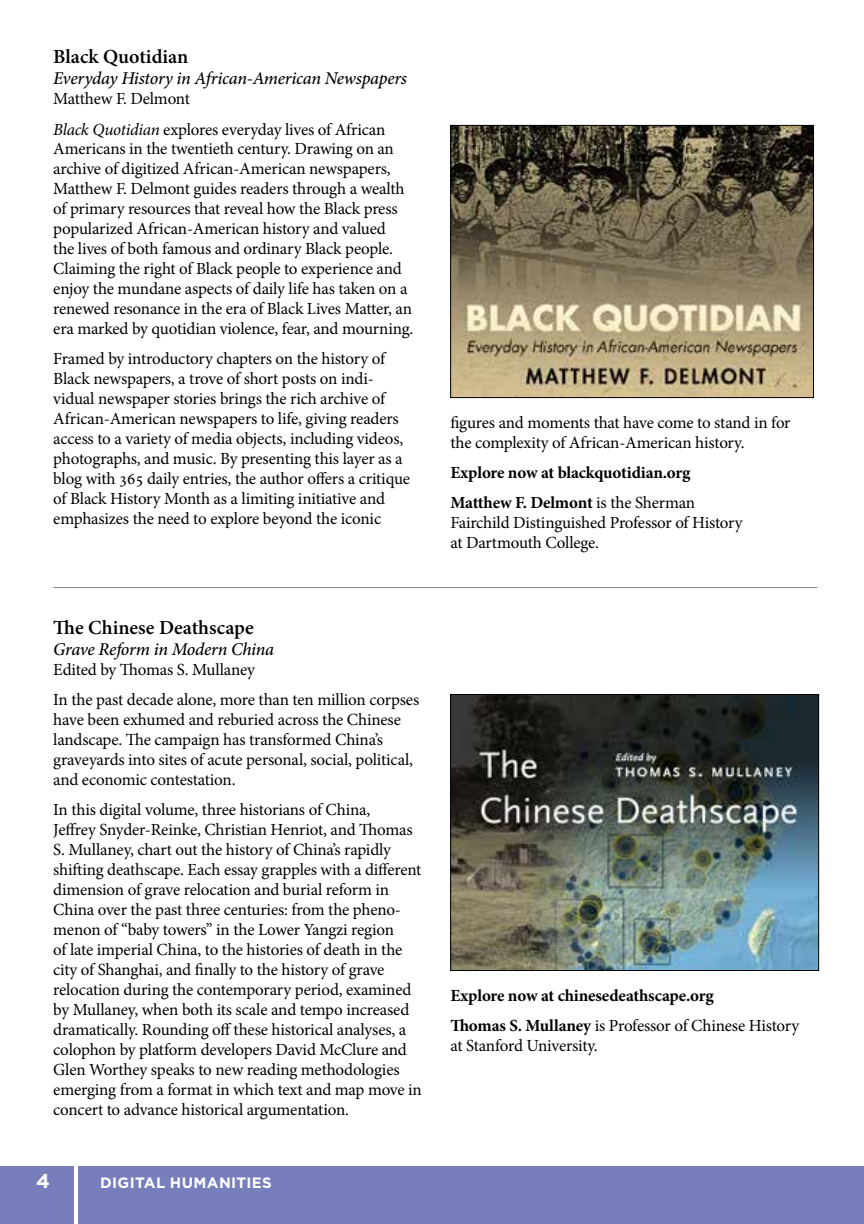
<style>
.page{position:relative;width:864px;height:1224px;background:#fff}
.page>*{position:absolute;margin:0;border:0;box-sizing:border-box;transform-origin:0 0}
.t1{font:600 20px "Minion Pro";color:#000}
.t2{font:700 20px "Gotham";color:#fff}
.t3{font:italic 500 18px "Minion Pro";letter-spacing:-.015em;color:#000}
.t4{font:17px/20px "Minion Pro";letter-spacing:-.01em;color:#000}
.t5{font:700 17px/30px "Minion Pro";letter-spacing:-.01em;color:#000}
.t6{font:700 15px "Gotham";letter-spacing:.03em;color:#fff}
.s1{font-style:italic}
.s2{font-weight:400}
</style>
<div class="page">
<div style="left:0;top:1166px;width:864px;height:58px;background:#787dbc"></div>
<hr style="left:74px;top:1165px;width:4px;height:59px;background:#fff">
<hr style="left:53px;top:587px;width:764px;height:1px;background:#808285">
<img style="left:452px;top:696px;width:365px;height:273px">
<div style="left:450px;top:694px;width:369px;height:277px;border:1px solid #000"></div>
<img style="left:452px;top:127px;width:360px;height:269px">
<div style="left:450px;top:125px;width:364px;height:273px;border:1px solid #000"></div>
<p class="t1" style="left:53px;top:43px;width:137px">Black Quotidian</p>
<p class="t3" style="left:53px;top:66px;width:355px">Everyday History in African-American Newspapers</p>
<p class="t4" style="left:53px;top:84px;width:334px;line-height:30px">Matthew F. Delmont<br><span class="s1">Black Quotidian</span> explores everyday lives of African</p>
<p class="t4" style="left:53px;top:139px;width:362px">Americans in the twentieth century. Drawing on an archive of digitized African-American newspapers, Matthew F. Delmont guides readers through a wealth of primary resources that reveal how the Black press popularized African-American history and valued<br>the lives of both famous and ordinary Black people.<br>Claiming the right of Black people to experience and enjoy the mundane aspects of daily life has taken on a renewed resonance in the era of Black Lives Matter, an era marked by quotidian violence, fear, and mourning.</p>
<p class="t4" style="left:53px;top:349px;width:358px">Framed by introductory chapters on the history of Black newspapers, a trove of short posts on indi&shy;vidual newspaper stories brings the rich archive of African-American newspapers to life, giving readers access to a variety of media objects, including videos, photographs, and music. By presenting this layer as a blog with 365 daily entries, the author offers a critique of Black History Month as a limiting initiative and emphasizes the need to explore beyond the iconic</p>
<p class="t1" style="left:53px;top:614px;width:202px">The Chinese Deathscape</p>
<p class="t3" style="left:53px;top:637px;width:222px">Grave Reform in Modern China</p>
<p class="t4" style="left:53px;top:654px;width:367px;line-height:30px">Edited by Thomas S. Mullaney<br>In the past decade alone, more than ten million corpses</p>
<p class="t4" style="left:53px;top:709px;width:361px">have been exhumed and reburied across the Chinese landscape. The campaign has transformed China’s graveyards into sites of acute personal, social, political, and economic contestation.</p>
<p class="t4" style="left:53px;top:799px;width:370px">In this digital volume, three historians of China,<br>Jeffrey Snyder-Reinke, Christian Henriot, and Thomas S. Mullaney, chart out the history of China’s rapidly shifting deathscape. Each essay grapples with a different dimension of grave relocation and burial reform in China over the past three centuries: from the pheno&shy;menon of “baby towers” in the Lower Yangzi region<br>of late imperial China, to the histories of death in the city of Shanghai, and finally to the history of grave relocation during the contemporary period, examined by Mullaney, when both its scale and tempo increased dramatically. Rounding off these historical analyses, a colophon by platform developers David McClure and Glen Worthey speaks to new reading methodologies emerging from a format in which text and map move in concert to advance historical argumentation.</p>
<p class="t2" style="left:36px;top:1169px;width:15px">4</p>
<p class="t6" style="left:100px;top:1174px;width:171px">DI GITAL HUMANITIES</p>
<p class="t4" style="left:450px;top:413px;width:342px">figures and moments that have come to stand in for the complexity of African-American history.</p>
<p class="t5" style="left:450px;top:458px;width:246px">Explore now at blackquotidian.org<br>Matthew F. Delmont <span class="s2">is the Sherman</span></p>
<p class="t4" style="left:450px;top:513px;width:294px">Fairchild Distinguished Professor of History at Dartmouth College.</p>
<p class="t5" style="left:450px;top:980px;width:350px">Explore now at chinesedeathscape.org<br>Thomas S. Mullaney <span class="s2">is Professor of Chinese History</span></p>
<p class="t4" style="left:450px;top:1036px;width:149px">at Stanford University.</p>
</div>
